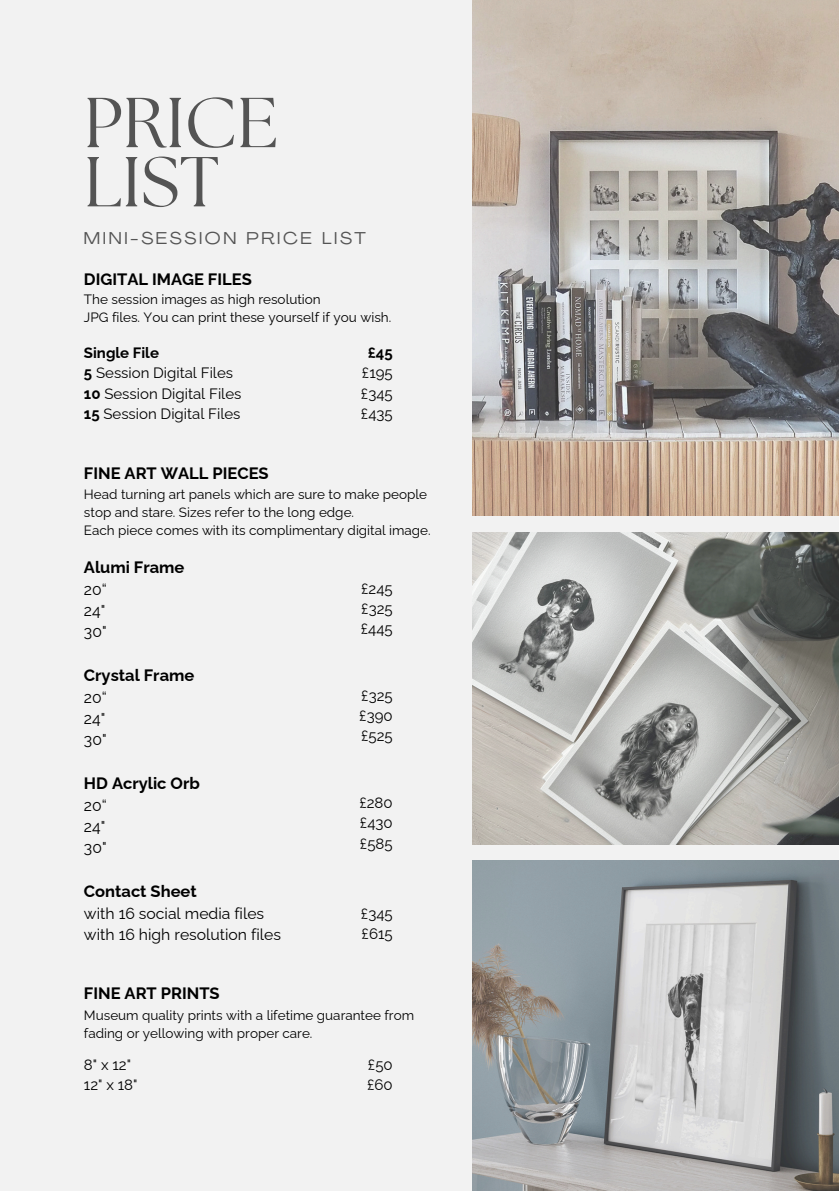
<style>
.page{position:relative;width:839px;height:1191px;background:#fff}
.page>*{position:absolute;margin:0;border:0;box-sizing:border-box;transform-origin:0 0}
.t1{font:70.4px/59.2px "The Seasons";color:#545454}
.t2{font:expanded 17px "Agrandir";letter-spacing:.155em;color:#545454}
.t3{font:700 16.4px "Raleway";color:#000}
.t4{font:15.8px/21.4px "Raleway";color:#000;text-align:justify}
.t5{font:15px/20.2px "Raleway";color:#000}
.t6{font:13.6px/18px "Raleway";color:#000}
.t7{font:13.4px/18px "Raleway";color:#000}
.s1{font-weight:700}
</style>
<div class="page">
<div style="left:0;top:0;width:838px;height:1191px;background:#f2f2f2"></div>
<img style="left:472px;top:0;width:366px;height:516px">
<img style="left:472px;top:861px;width:366px;height:330px">
<img style="left:472px;top:533px;width:366px;height:312px">
<h2 class="t1" style="left:84px;top:98px;width:196px">PRICE<br>LIST</h2>
<h1 class="t2" style="left:84px;top:231px;width:283px">MINI-SESSION PRICE LIST</h1>
<p class="t3" style="left:84px;top:270px;width:169px">DIGITAL IMAGE FILES</p>
<p class="t6" style="left:84px;top:291px;width:309px">The session images as high resolution<br>JPG files. You can print these yourself if you wish.</p>
<h4 class="t5" style="left:84px;top:343px;width:159px"><span class="s1">Single File<br>5</span> Session Digital Files<br><span class="s1">10</span> Session Digital Files<br><span class="s1">15</span> Session Digital Files</h4>
<h4 class="t5" style="left:361px;top:343px;width:33px;text-align:center"><span class="s1">£45 </span>£195 £345 £435</h4>
<p class="t3" style="left:84px;top:464px;width:186px">FINE ART WALL PIECES</p>
<p class="t7" style="left:84px;top:486px;width:348px">Head turning art panels which are sure to make people stop and stare. Sizes refer to the long edge.<br>Each piece comes with its complimentary digital image.</p>
<h3 class="t3" style="left:84px;top:558px;width:102px">Alumi Frame</h3>
<h3 class="t4" style="left:84px;top:578px;width:24px">20“ 24" 30"</h3>
<h3 class="t3" style="left:84px;top:666px;width:112px">Crystal Frame</h3>
<h3 class="t4" style="left:84px;top:686px;width:24px">20“ 24" 30"</h3>
<h3 class="t3" style="left:84px;top:774px;width:117px">HD Acrylic Orb</h3>
<h3 class="t4" style="left:84px;top:794px;width:24px">20“ 24" 30"</h3>
<h3 class="t3" style="left:84px;top:882px;width:114px">Contact Sheet</h3>
<h3 class="t4" style="left:84px;top:902px;width:198px">with 16 social media files with 16 high resolution files</h3>
<h4 class="t5" style="left:360px;top:578px;width:34px;text-align:justify">£245 £325 £445</h4>
<h4 class="t5" style="left:359px;top:685px;width:35px;text-align:justify">£325 £390 £525</h4>
<h4 class="t5" style="left:359px;top:793px;width:35px;text-align:justify">£280 £430 £585</h4>
<h4 class="t5" style="left:361px;top:903px;width:33px">£345 £615</h4>
<p class="t3" style="left:84px;top:984px;width:137px">FINE ART PRINTS</p>
<p class="t7" style="left:84px;top:1006px;width:331px">Museum quality prints with a lifetime guarantee from fading or yellowing with proper care.</p>
<h4 class="t5" style="left:367px;top:1054px;width:27px">£50 £60</h4>
<h4 class="t5" style="left:84px;top:1054px;width:55px">8" x 12"<br>12" x 18"</h4>
</div>
